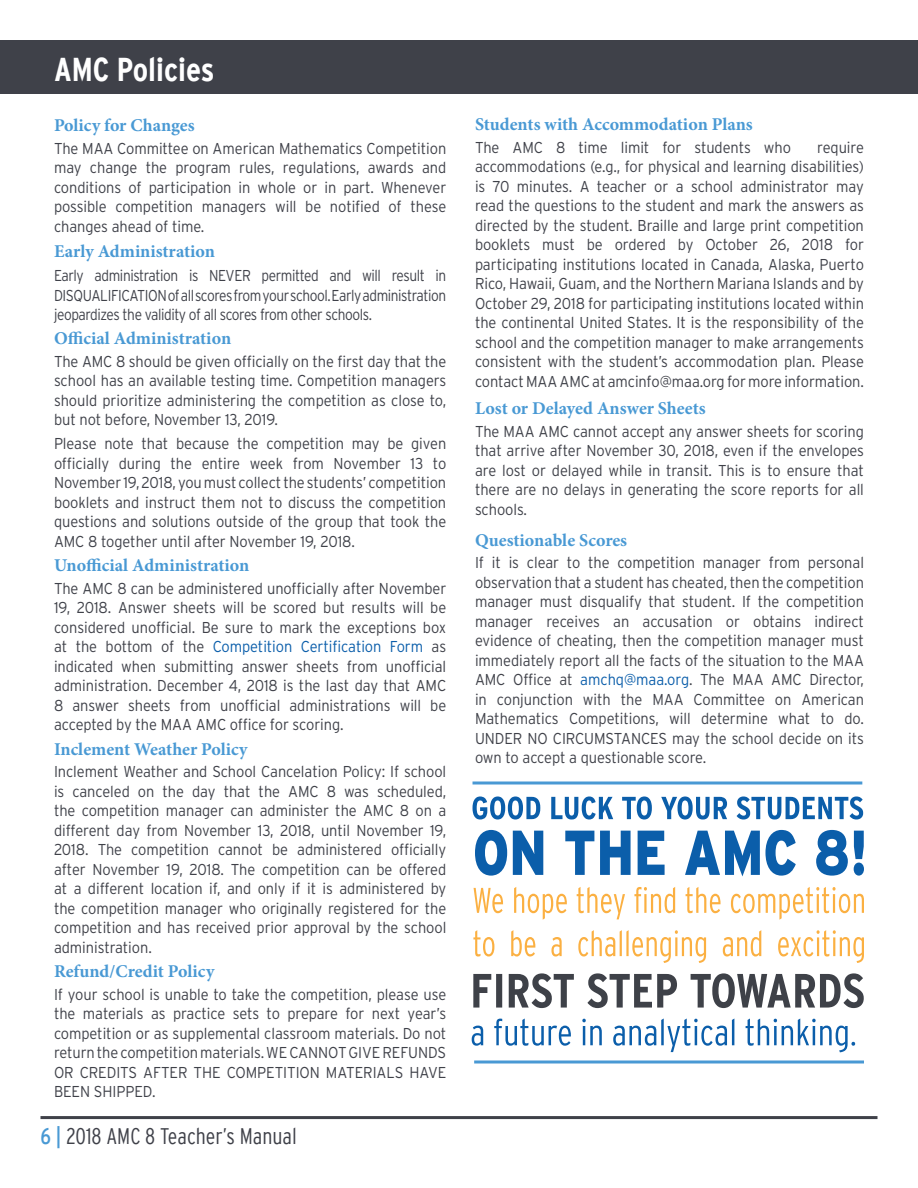
<style>
.page{position:relative;width:918px;height:1188px;background:#fff}
.page>*{position:absolute;margin:0;border:0;box-sizing:border-box;transform-origin:0 0}
.t1{font:700 condensed 33px "Interstate";color:#fff}
.t2{font:300 condensed 22.5px "Interstate";color:#3f4149}
.t3{font:700 18px "Minion Pro";color:#4999d4}
.t4{font:300 15.75px/19.5px "Interstate";letter-spacing:-.005em;color:#3f4149;text-align:justify;scale:.93 1}
.t5{font:300 15.75px/19.5px "Interstate";letter-spacing:-.005em;color:#3f4149;text-align:justify;scale:.87 1}
.s1{color:#0b5eaa}
.s2{font-weight:400;color:#4999d4}
</style>
<div class="page">
<div style="left:0;top:40px;width:918px;height:54px;background:#3f4149"></div>
<hr style="left:40px;top:1116px;width:838px;height:3px;background:#3f4149">
<svg style="left:474px;top:1060px;width:390px;height:4px;background:#76b2de"></svg>
<hr style="left:473px;top:782px;width:389px;height:2px;background:#4999d4">
<svg style="left:473px;top:796px;width:390px;height:24px"></svg>
<svg style="left:473px;top:930px;width:391px;height:33px"></svg>
<svg style="left:474px;top:887px;width:390px;height:33px"></svg>
<svg style="left:473px;top:973px;width:391px;height:35px"></svg>
<svg style="left:472px;top:1019px;width:383px;height:33px"></svg>
<svg style="left:475px;top:830px;width:389px;height:46px"></svg>
<h1 class="t1" style="left:54px;top:51px;width:162px">AMC Policies</h1>
<p class="t3" style="left:54px;top:113px;width:142px">Policy for Changes</p>
<p class="t4" style="left:54px;top:138px;width:423px">The MAA Committee on American Mathematics Competition may change the program rules, regulations, awards and conditions of participation in whole or in part. Whenever possible competition managers will be notified of these changes ahead of time.</p>
<p class="t3" style="left:54px;top:239px;width:163px">Early Administration</p>
<p class="t5" style="left:54px;top:266px;width:452px">Early administration is NEVER permitted and will result in DISQUALIFICATION of all scores from your school. Early administration jeopardizes the validity of all scores from other schools.</p>
<p class="t3" style="left:54px;top:326px;width:179px">Official Administration</p>
<p class="t4" style="left:54px;top:352px;width:423px">The AMC 8 should be given officially on the first day that the school has an available testing time. Competition managers should prioritize administering the competition as close to, but not before, November 13, 2019.</p>
<p class="t4" style="left:54px;top:434px;width:423px">Please note that because the competition may be given officially during the entire week from November 13 to November 19, 2018, you must collect the students’ competition booklets and instruct them not to discuss the competition questions and solutions outside of the group that took the AMC 8 together until after November 19, 2018.</p>
<p class="t3" style="left:54px;top:553px;width:197px">Unofficial Administration</p>
<p class="t4" style="left:54px;top:578px;width:423px">The AMC 8 can be administered unofficially after November 19, 2018. Answer sheets will be scored but results will be considered unofficial. Be sure to mark the exceptions box at the bottom of the <span class="s1">Competition Certification Form</span> as indicated when submitting answer sheets from unofficial administration. December 4, 2018 is the last day that AMC 8 answer sheets from unofficial administrations will be accepted by the MAA AMC office for scoring.</p>
<p class="t3" style="left:54px;top:736px;width:195px">Inclement Weather Policy</p>
<p class="t4" style="left:54px;top:762px;width:423px">Inclement Weather and School Cancelation Policy: If school is canceled on the day that the AMC 8 was scheduled, the competition manager can administer the AMC 8 on a different day from November 13, 2018, until November 19, 2018. The competition cannot be administered officially after November 19, 2018. The competition can be offered at a different location if, and only if it is administered by the competition manager who originally registered for the competition and has received prior approval by the school administration.</p>
<p class="t3" style="left:54px;top:959px;width:162px">Refund/Credit Policy</p>
<p class="t4" style="left:54px;top:984px;width:423px">If your school is unable to take the competition, please use the materials as practice sets to prepare for next year’s competition or as supplemental classroom materials. Do not return the competition materials. WE CANNOT GIVE REFUNDS OR CREDITS AFTER THE COMPETITION MATERIALS HAVE BEEN SHIPPED.</p>
<h2 class="t2" style="left:40px;top:1124px;width:258px"><span class="s2">6 |</span> 2018 AMC 8 Teacher’s Manual</h2>
<p class="t3" style="left:475px;top:112px;width:279px">Students with Accommodation Plans</p>
<p class="t4" style="left:475px;top:137px;width:341px">The AMC 8 time limit for students who</p>
<p class="t4" style="left:475px;top:137px;width:420px;text-indent:342px">require accommodations (e.g., for physical and learning disabilities) is 70 minutes. A teacher or a school administrator may read the questions to the student and mark the answers as directed by the student. Braille and large print competition booklets must be ordered by October 26, 2018 for participating institutions located in Canada, Alaska, Puerto Rico, Hawaii, Guam, and the Northern Mariana Islands and by October 29, 2018 for participating institutions located within the continental United States. It is the responsibility of the school and the competition manager to make arrangements consistent with the student’s accommodation plan. Please contact MAA AMC at amcinfo@maa.org for more information.</p>
<p class="t3" style="left:475px;top:396px;width:232px">Lost or Delayed Answer Sheets</p>
<p class="t4" style="left:475px;top:421px;width:420px">The MAA AMC cannot accept any answer sheets for scoring that arrive after November 30, 2018, even if the envelopes are lost or delayed while in transit. This is to ensure that there are no delays in generating the score reports for all schools.</p>
<p class="t3" style="left:475px;top:527px;width:154px">Questionable Scores</p>
<p class="t4" style="left:475px;top:553px;width:420px">If it is clear to the competition manager from personal observation that a student has cheated, then the competition manager must disqualify that student. If the competition manager receives an accusation or obtains indirect evidence of cheating, then the competition manager must immediately report all the facts of the situation to the MAA AMC Office at <span class="s1">amchq@maa.org</span>. The MAA AMC Director, in conjunction with the MAA Committee on American Mathematics Competitions, will determine what to do.<br>UNDER NO CIRCUMSTANCES may the school decide on its own to accept a questionable score.</p>
</div>
